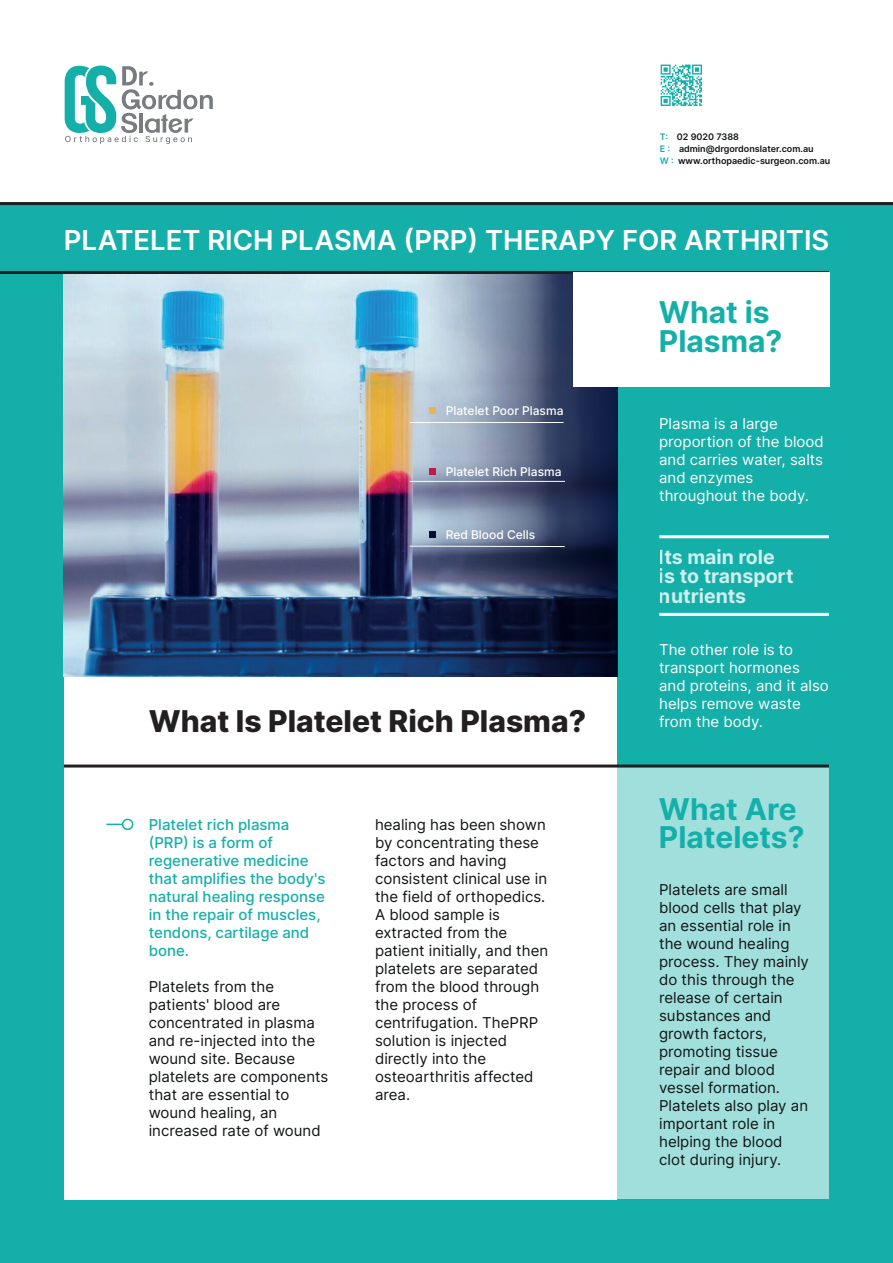
<style>
.page{position:relative;width:893px;height:1263px;background:#fff}
.page>*{position:absolute;margin:0;border:0;box-sizing:border-box;transform-origin:0 0}
.t1{font:700 30px/28.5px "Inter";color:#14afa9}
.t2{font:800 30px "Inter";color:#231f20}
.t3{font:600 27.45px "Inter";color:#fff}
.t4{font:700 19.5px/19.5px "Inter";color:#fff}
.t5{font:15px/18px "Inter";color:#111416}
.t6{font:15px/18px "Inter";color:#fff}
.t7{font:500 15px/18px "Inter";color:#14afa9}
.t8{font:500 12px "Inter";color:#fff}
.t9{font:600 9px/12px "Inter";color:#111416}
.s1{color:#14afaa}
</style>
<div class="page">
<div style="left:0;top:202px;width:893px;height:1061px;background:#14afa9"></div>
<div style="left:64px;top:676px;width:552px;height:523px;background:#fff"></div>
<div style="left:616px;top:765px;width:213px;height:434px;background:#a1dfdc"></div>
<img style="left:64px;top:274px;width:340px;height:402px">
<hr style="left:0;top:202px;width:893px;height:3px;background:#231f20">
<hr style="left:659px;top:535px;width:170px;height:3px;background:#fff">
<hr style="left:659px;top:613px;width:170px;height:3px;background:#fff">
<div style="left:122px;top:819px;width:11px;height:11px;border:2px solid #14afa9;border-radius:50%"></div>
<svg style="left:106px;top:824px;width:16px;height:1px"></svg>
<hr style="left:64px;top:764px;width:765px;height:3px;background:#231f20">
<svg style="left:64px;top:65px;width:149px;height:79px"></svg>
<svg style="left:660px;top:64px;width:42px;height:42px"></svg>
<svg style="left:661px;top:65px;width:41px;height:41px"></svg>
<svg style="left:404px;top:274px;width:213px;height:403px"></svg>
<hr style="left:0;top:271px;width:829px;height:3px;background:#231f20">
<hr style="left:410px;top:422px;width:153px;height:1px;background:#fff">
<hr style="left:410px;top:481px;width:155px;height:1px;background:#fff">
<svg style="left:409px;top:546px;width:156px;height:1px"></svg>
<div style="left:429px;top:407px;width:7px;height:6px;background:#ecb544"></div>
<div style="left:429px;top:468px;width:7px;height:6px;background:#be1b55"></div>
<div style="left:429px;top:531px;width:7px;height:6px;background:#050c30"></div>
<div style="left:573px;top:272px;width:256px;height:114px;background:#fff"></div>
<p class="t9" style="left:660px;top:130px;width:172px"><span class="s1">T:</span> 02 9020 7388<br><span class="s1">E :</span> admin@drgordonslater.com.au<br><span class="s1">W :</span> www.orthopaedic-surgeon.com.au</p>
<h2 class="t3" style="left:64px;top:220px;width:767px">PLATELET RICH PLASMA (PRP) THERAPY FOR ARTHRITIS</h2>
<p class="t8" style="left:446px;top:402px;width:119px">Platelet Poor Plasma</p>
<p class="t8" style="left:446px;top:463px;width:117px">Platelet Rich Plasma</p>
<p class="t8" style="left:446px;top:526px;width:91px">Red Blood Cells</p>
<h1 class="t2" style="left:149px;top:699px;width:439px">What Is Platelet Rich Plasma?</h1>
<p class="t7" style="left:149px;top:815px;width:178px">Platelet rich plasma (PRP) is a form of regenerative medicine that amplifies the body's natural healing response in the repair of muscles, tendons, cartilage and bone.</p>
<p class="t5" style="left:149px;top:977px;width:181px">Platelets from the patients' blood are concentrated in plasma and re-injected into the wound site. Because platelets are components that are essential to wound healing, an increased rate of wound</p>
<p class="t5" style="left:375px;top:815px;width:175px">healing has been shown by concentrating these factors and having consistent clinical use in the field of orthopedics.<br>A blood sample is extracted from the patient initially, and then platelets are separated from the blood through the process of centrifugation. ThePRP solution is injected directly into the osteoarthritis affected area.</p>
<h1 class="t1" style="left:659px;top:297px;width:125px">What is<br>Plasma?</h1>
<p class="t6" style="left:659px;top:414px;width:166px">Plasma is a large proportion of the blood and carries water, salts and enzymes throughout the body.</p>
<h3 class="t4" style="left:659px;top:547px;width:136px">Its main role is to transport nutrients</h3>
<p class="t6" style="left:659px;top:640px;width:171px">The other role is to transport hormones and proteins, and it also helps remove waste from the body.</p>
<h1 class="t1" style="left:659px;top:794px;width:147px">What Are<br>Platelets?</h1>
<p class="t5" style="left:659px;top:880px;width:151px">Platelets are small blood cells that play an essential role in the wound healing process. They mainly do this through the release of certain substances and growth factors, promoting tissue repair and blood vessel formation.<br>Platelets also play an important role in helping the blood clot during injury.</p>
</div>
